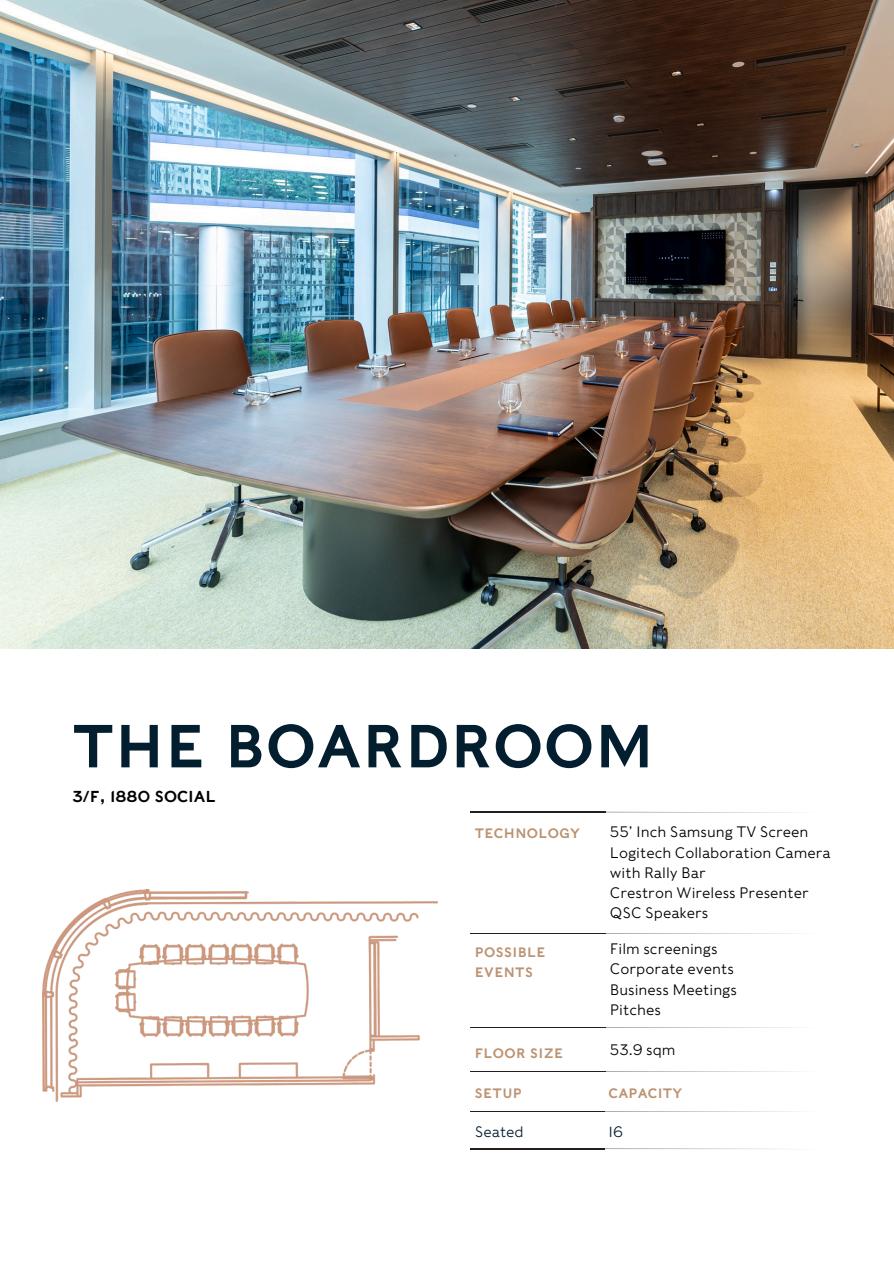
<style>
.page{position:relative;width:894px;height:1264px;background:#fff}
.page>*{position:absolute;margin:0;border:0;box-sizing:border-box;transform-origin:0 0}
.t1{font:60px "Caslons Egyptian";letter-spacing:.015em;color:#031e2f}
.t2{font:15.75px "Caslons Egyptian";color:#000}
.t3{font:300 15px/20.2px "Caslons Egyptian";color:#000}
.t4{font:300 15px "Caslons Egyptian";color:#031e2f}
.t5{font:13.5px/20.2px "Caslons Egyptian";letter-spacing:.03em;color:#bc9372}
</style>
<div class="page">
<img style="left:42px;top:889px;width:395px;height:212px">
<hr style="left:470px;top:1111px;width:134px;height:1px;background:#231f20">
<hr style="left:604px;top:1111px;width:217px;height:1px;background:#231f20">
<hr style="left:470px;top:1148px;width:134px;height:1px;background:#231f20">
<hr style="left:604px;top:1148px;width:217px;height:1px;background:#231f20">
<hr style="left:470px;top:811px;width:135px;height:1px;background:#231f20">
<hr style="left:605px;top:811px;width:216px;height:1px;background:#231f20">
<hr style="left:470px;top:933px;width:135px;height:1px;background:#231f20">
<hr style="left:605px;top:933px;width:216px;height:1px;background:#231f20">
<hr style="left:470px;top:1027px;width:135px;height:1px;background:#231f20">
<hr style="left:605px;top:1027px;width:216px;height:1px;background:#231f20">
<hr style="left:470px;top:1071px;width:135px;height:1px;background:#231f20">
<hr style="left:605px;top:1071px;width:216px;height:1px;background:#231f20">
<img style="left:0;top:0;width:893px;height:648px">
<p class="t1" style="left:72px;top:719px;width:583px">THE BOARDROOM</p>
<p class="t2" style="left:72px;top:789px;width:145px">3/F, 1880 SOCIAL</p>
<h3 class="t5" style="left:474px;top:824px;width:107px">TECHNOLOGY</h3>
<h3 class="t3" style="left:609px;top:822px;width:222px">55’ Inch Samsung TV Screen<br>Logitech Collaboration Camera with Rally Bar<br>Crestron Wireless Presenter<br>QSC Speakers</h3>
<h1 class="t5" style="left:474px;top:942px;width:72px">POSSIBLE<br>EVENTS</h1>
<h2 class="t5" style="left:474px;top:1043px;width:90px">FLOOR SIZE</h2>
<p class="t3" style="left:609px;top:939px;width:128px">Film screenings<br>Corporate events<br>Business Meetings<br>Pitches</p>
<p class="t3" style="left:609px;top:1040px;width:67px">53.9 sqm</p>
<p class="t5" style="left:474px;top:1084px;width:49px">SETUP</p>
<p class="t5" style="left:608px;top:1084px;width:75px">CAPACITY</p>
<p class="t4" style="left:474px;top:1124px;width:50px">Seated</p>
<h3 class="t4" style="left:608px;top:1124px;width:16px">16</h3>
</div>
